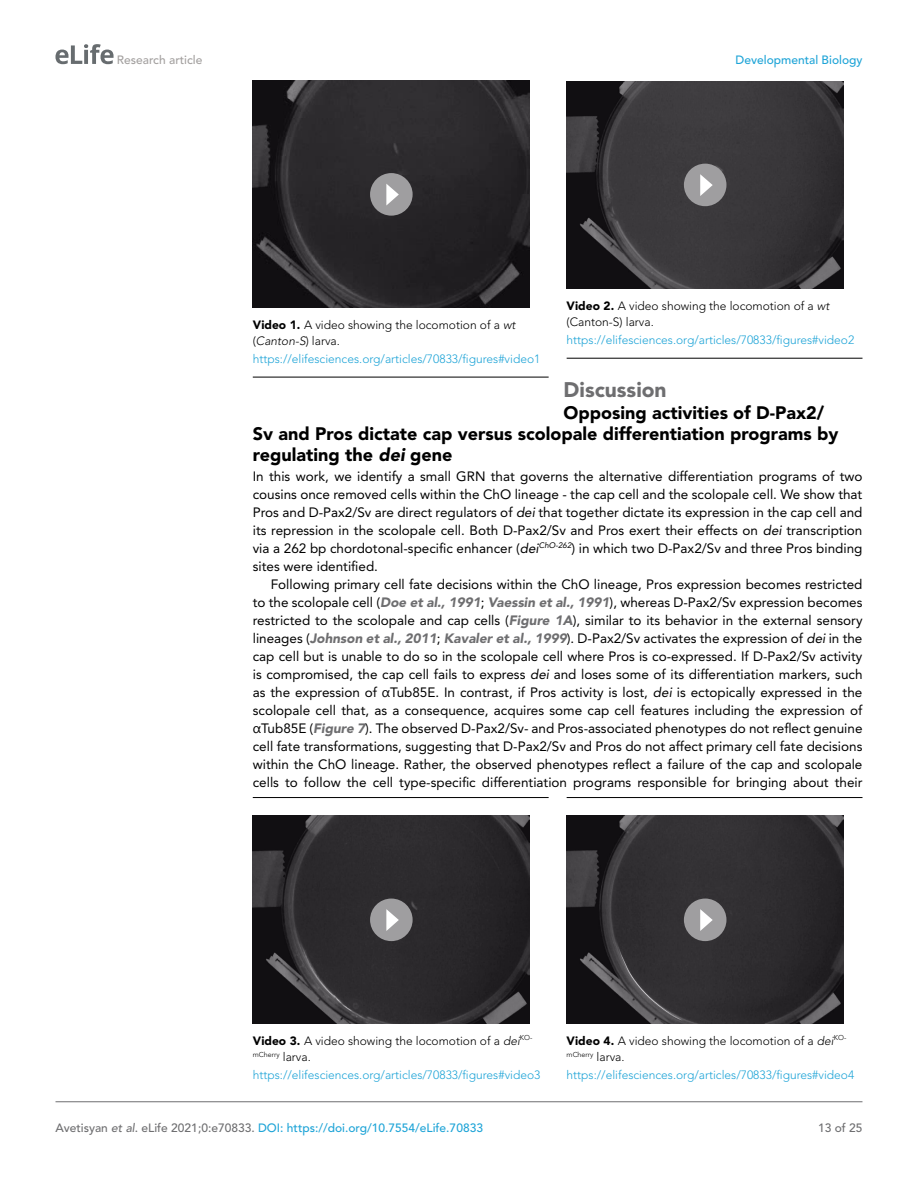
<style>
.page{position:relative;width:918px;height:1188px;background:#fff}
.page>*{position:absolute;margin:0;border:0;box-sizing:border-box;transform-origin:0 0}
.t1{font:900 21px "Avenir LT Std";color:#6e6e70}
.t2{font:900 18px/21px "Avenir LT Std";color:#000}
.t3{font:13.5px/18px "Avenir LT Std";color:#000;text-align:justify}
.t4{font:300 12px "Avenir LT Std";color:#1ea4d7}
.t5{font:300 12px/16.5px "Avenir LT Std";color:#000}
.t6{font:500 12px "Avenir LT Std";color:#1ea4d7}
.t7{font:500 12px "Avenir LT Std";color:#a3a09f}
.t8{font:500 12px "Avenir LT Std";color:#6e6e70}
.t9{font:300 7.05px "Avenir LT Std";color:#000}
.s1{font-weight:900}
.s2{font-style:italic}
.s3{font-weight:900;font-style:italic;color:#6e6e70}
.s4{font-family:"Segoe UI"}
.s5{font-size:12px}
.s6{color:#6e6e70}
.s7{font-style:italic;color:#6e6e70}
</style>
<div class="page">
<svg style="left:55px;top:44px;width:59px;height:20px"></svg>
<hr style="left:56px;top:1101px;width:806px;height:1px;background:#6e6e70">
<hr style="left:253px;top:377px;width:296px;height:1px;background:#000">
<img style="left:253px;top:81px;width:277px;height:227px">
<hr style="left:567px;top:358px;width:295px;height:1px;background:#000">
<img style="left:567px;top:81px;width:277px;height:208px">
<hr style="left:253px;top:797px;width:296px;height:1px;background:#000">
<img style="left:253px;top:816px;width:277px;height:208px">
<hr style="left:567px;top:797px;width:295px;height:1px;background:#000">
<img style="left:567px;top:816px;width:277px;height:208px">
<div style="left:370px;top:173px;width:43px;height:43px;background:#9f9ea0;border-radius:50%"></div>
<svg style="left:386px;top:184px;width:13px;height:22px"></svg>
<div style="left:684px;top:164px;width:42px;height:42px;background:#9f9ea0;border-radius:50%"></div>
<svg style="left:700px;top:174px;width:13px;height:22px"></svg>
<div style="left:370px;top:899px;width:43px;height:42px;background:#9f9ea0;border-radius:50%"></div>
<svg style="left:386px;top:909px;width:13px;height:22px"></svg>
<div style="left:684px;top:899px;width:42px;height:42px;background:#9f9ea0;border-radius:50%"></div>
<svg style="left:700px;top:909px;width:13px;height:22px"></svg>
<p class="t7" style="left:117px;top:53px;width:87px">Research article</p>
<p class="t6" style="left:736px;top:53px;width:128px">Developmental Biology</p>
<p class="t5" style="left:253px;top:316px;width:264px"><span class="s1">Video 1.</span> A video showing the locomotion of a <span class="s2">wt </span>(<span class="s2">Canton-S</span>) larva.</p>
<p class="t4" style="left:253px;top:352px;width:289px">https://elifesciences.org/articles/70833/figures#video1</p>
<p class="t5" style="left:567px;top:297px;width:264px"><span class="s1">Video 2.</span> A video showing the locomotion of a <span class="s2">wt </span>(Canton-S) larva.</p>
<p class="t4" style="left:567px;top:333px;width:289px">https://elifesciences.org/articles/70833/figures#video2</p>
<h1 class="t1" style="left:564px;top:377px;width:105px">Discussion</h1>
<h2 class="t2" style="left:253px;top:403px;width:587px;text-indent:311px">Opposing activities of D-Pax2/<br>Sv and Pros dictate cap versus scolopale differentiation programs by regulating the <span class="s2">dei</span> gene</h2>
<p class="t3" style="left:253px;top:467px;width:611px">In this work, we identify a small GRN that governs the alternative differentiation programs of two cousins once removed cells within the ChO lineage - the cap cell and the scolopale cell. We show that Pros and D-Pax2/Sv are direct regulators of <span class="s2">dei</span> that together dictate its expression in the cap cell and its repression in the scolopale cell. Both D-Pax2/Sv and Pros exert their effects on <span class="s2">dei</span> transcription via a 262 bp chordotonal-specific enhancer (<span class="s2">dei</span><sup>ChO-262</sup>) in which two D-Pax2/Sv and three Pros binding sites were identified.</p>
<p class="t3" style="left:253px;top:575px;width:611px;text-indent:18px">Following primary cell fate decisions within the ChO lineage, Pros expression becomes restricted to the scolopale cell (<span class="s3">Doe et al., 1991</span>; <span class="s3">Vaessin et al., 1991</span>), whereas D-Pax2/Sv expression becomes restricted to the scolopale and cap cells (<span class="s3">Figure 1A</span>), similar to its behavior in the external sensory lineages (<span class="s3">Johnson et al., 2011</span>; <span class="s3">Kavaler et al., 1999</span>). D-Pax2/Sv activates the expression of <span class="s2">dei</span> in the cap cell but is unable to do so in the scolopale cell where Pros is co-expressed. If D-Pax2/Sv activity is compromised, the cap cell fails to express <span class="s2">dei</span> and loses some of its differentiation markers, such as the expression of <span class="s4">α</span>Tub85E. In contrast, if Pros activity is lost, <span class="s2">dei</span> is ectopically expressed in the scolopale cell that, as a consequence, acquires some cap cell features including the expression of <span class="s4">α</span>Tub85E (<span class="s3">Figure 7</span>). The observed D-Pax2/Sv- and Pros-associated phenotypes do not reflect genuine cell fate transformations, suggesting that D-Pax2/Sv and Pros do not affect primary cell fate decisions within the ChO lineage. Rather, the observed phenotypes reflect a failure of the cap and scolopale cells to follow the cell type-specific differentiation programs responsible for bringing about their</p>
<p class="t5" style="left:253px;top:1032px;width:281px"><span class="s1">Video 3.</span> A video showing the locomotion of a <span class="s2">dei</span><sup>KO-</sup></p>
<p class="t9" style="left:253px;top:1050px;width:60px">mCherry <span class="s5">larva.</span></p>
<p class="t4" style="left:253px;top:1068px;width:289px">https://elifesciences.org/articles/70833/figures#video3</p>
<p class="t5" style="left:567px;top:1032px;width:281px"><span class="s1">Video 4.</span> A video showing the locomotion of a <span class="s2">dei</span><sup>KO-</sup></p>
<p class="t9" style="left:567px;top:1050px;width:60px">mCherry <span class="s5">larva.</span></p>
<p class="t4" style="left:567px;top:1068px;width:289px">https://elifesciences.org/articles/70833/figures#video4</p>
<p class="t6" style="left:56px;top:1121px;width:429px"><span class="s6">Avetisyan</span> <span class="s7">et al</span><span class="s6">. eLife 2021;0:e70833.</span> DOI: https://doi.org/10.7554/eLife.70833</p>
<p class="t8" style="left:818px;top:1121px;width:46px">13 of 25</p>
</div>
